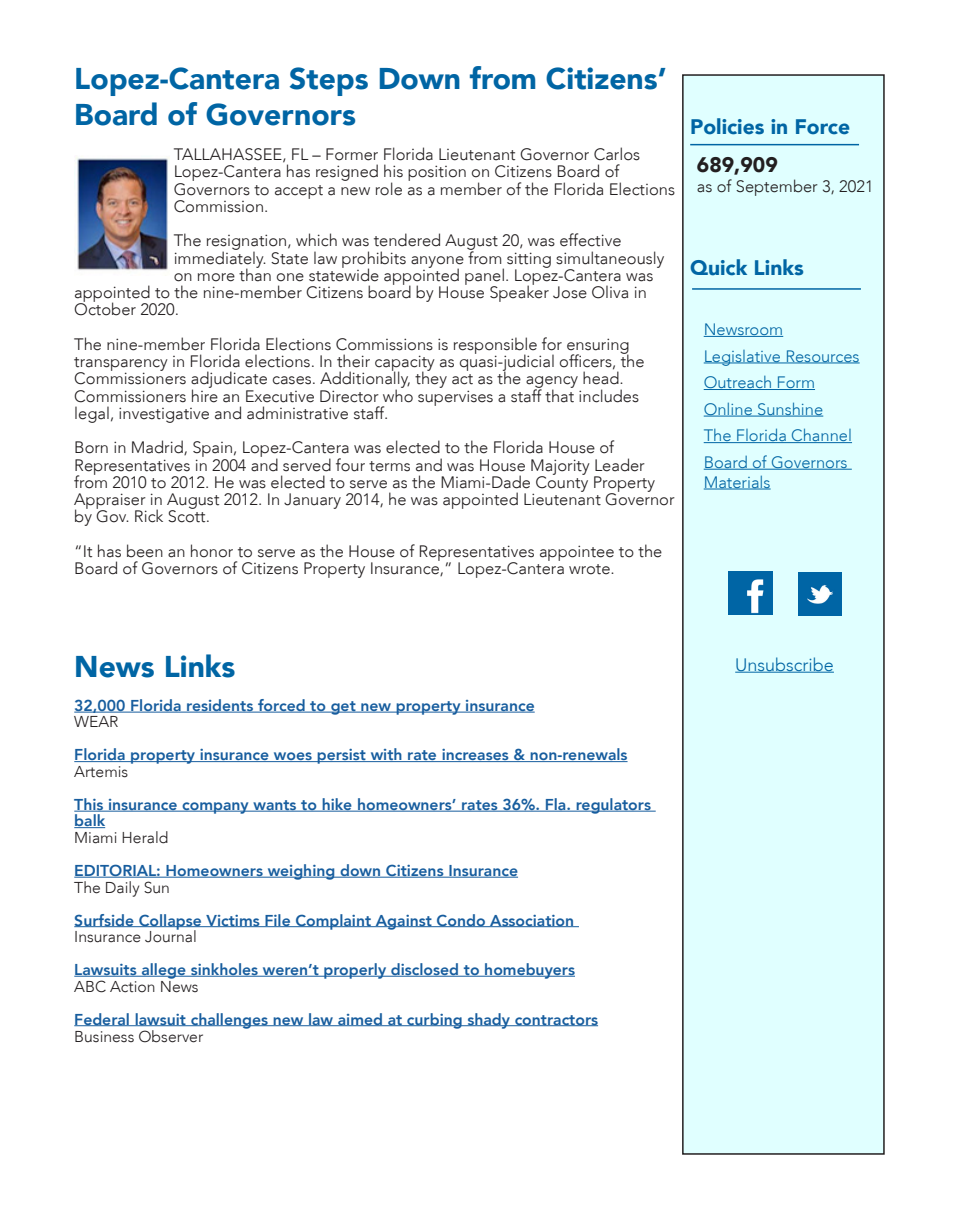
<style>
.page{position:relative;width:959px;height:1229px;background:#fff}
.page>*{position:absolute;margin:0;border:0;box-sizing:border-box;transform-origin:0 0}
.t1{font:900 30px/36px "Avenir LT";color:#0065a4}
.t2{font:900 21px "Avenir LT";color:#0065a4}
.t3{font:900 21px "Avenir LT";color:#231f20}
.t4{font:300 18px "Avenir LT";color:#0065a4}
.t5{font:300 16.5px/17.2px "Avenir LT";color:#231f20}
.t6{font:300 16.5px/19.8px "Avenir LT";color:#0065a4}
.t7{font:800 15.75px/16.5px "Avenir LT";color:#175d9e}
.t8{font:300 15.75px "Avenir LT";color:#231f20}
</style>
<div class="page">
<div style="left:682px;top:75px;width:202px;height:1079px;background:#e0ffff"></div>
<div style="left:682px;top:74px;width:202px;height:1080px;border:2px solid #231f20"></div>
<img style="left:75px;top:157px;width:94px;height:114px">
<hr style="left:74px;top:711px;width:460px;height:1px;background:#175d9e">
<hr style="left:74px;top:761px;width:553px;height:1px;background:#175d9e">
<hr style="left:74px;top:810px;width:581px;height:1px;background:#175d9e">
<hr style="left:74px;top:827px;width:31px;height:1px;background:#175d9e">
<hr style="left:74px;top:876px;width:444px;height:1px;background:#175d9e">
<hr style="left:74px;top:926px;width:505px;height:1px;background:#175d9e">
<hr style="left:74px;top:975px;width:501px;height:1px;background:#175d9e">
<hr style="left:74px;top:1025px;width:524px;height:1px;background:#175d9e">
<hr style="left:690px;top:144px;width:169px;height:1px;background:#0065a4">
<hr style="left:692px;top:288px;width:168px;height:2px;background:#0065a4">
<hr style="left:703px;top:336px;width:80px;height:1px;background:#0065a4">
<hr style="left:703px;top:362px;width:156px;height:1px;background:#0065a4">
<hr style="left:703px;top:389px;width:112px;height:1px;background:#0065a4">
<hr style="left:703px;top:415px;width:120px;height:1px;background:#0065a4">
<hr style="left:703px;top:442px;width:149px;height:1px;background:#0065a4">
<hr style="left:703px;top:469px;width:148px;height:1px;background:#0065a4">
<hr style="left:703px;top:488px;width:67px;height:1px;background:#0065a4">
<hr style="left:735px;top:671px;width:98px;height:1px;background:#0065a4">
<img style="left:798px;top:572px;width:43px;height:44px">
<img style="left:729px;top:571px;width:43px;height:43px">
<p class="t1" style="left:74px;top:61px;width:594px">Lopez-Cantera Steps Down from Citizens’<br>Board of Governors</p>
<p class="t5" style="left:174px;top:146px;width:503px">TALLAHASSEE, FL – Former Florida Lieutenant Governor Carlos Lopez-Cantera has resigned his position on Citizens Board of Governors to accept a new role as a member of the Florida Elections Commission.</p>
<p class="t5" style="left:174px;top:232px;width:449px">The resignation, which was tendered August 20, was effective</p>
<p class="t5" style="left:174px;top:249px;width:492px">immediately. State law prohibits anyone from sitting simultaneously</p>
<p class="t5" style="left:174px;top:266px;width:481px">on more than one statewide appointed panel. Lopez-Cantera was</p>
<p class="t5" style="left:74px;top:284px;width:574px">appointed to the nine-member Citizens board by House Speaker Jose Oliva in</p>
<p class="t5" style="left:74px;top:301px;width:106px">October 2020.</p>
<p class="t5" style="left:74px;top:335px;width:572px">The nine-member Florida Elections Commissions is responsible for ensuring transparency in Florida elections. In their capacity as quasi-judicial officers, the Commissioners adjudicate cases. Additionally, they act as the agency head.<br>Commissioners hire an Executive Director who supervises a staff that includes legal, investigative and administrative staff.</p>
<p class="t5" style="left:74px;top:439px;width:602px">Born in Madrid, Spain, Lopez-Cantera was elected to the Florida House of Representatives in 2004 and served four terms and was House Majority Leader from 2010 to 2012. He was elected to serve as the Miami-Dade County Property Appraiser in August 2012. In January 2014, he was appointed Lieutenant Governor by Gov. Rick Scott.</p>
<p class="t5" style="left:74px;top:542px;width:589px">“It has been an honor to serve as the House of Representatives appointee to the<br>Board of Governors of Citizens Property Insurance,” Lopez-Cantera wrote.</p>
<p class="t2" style="left:690px;top:114px;width:161px">Policies in Force</p>
<p class="t3" style="left:697px;top:152px;width:82px">689,909</p>
<p class="t5" style="left:697px;top:178px;width:178px">as of September 3, 2021</p>
<p class="t2" style="left:690px;top:255px;width:115px">Quick Links</p>
<p class="t6" style="left:703px;top:319px;width:81px">Newsroom</p>
<p class="t6" style="left:703px;top:346px;width:157px">Legislative Resources</p>
<p class="t6" style="left:703px;top:373px;width:113px">Outreach Form</p>
<p class="t6" style="left:703px;top:399px;width:121px">Online Sunshine</p>
<p class="t6" style="left:703px;top:426px;width:150px">The Florida Channel</p>
<p class="t6" style="left:703px;top:452px;width:145px">Board of Governors<br>Materials</p>
<p class="t1" style="left:74px;top:648px;width:163px">News Links</p>
<p class="t7" style="left:74px;top:697px;width:462px">32,000 Florida residents forced to get new property insurance</p>
<p class="t8" style="left:74px;top:712px;width:46px">WEAR</p>
<p class="t7" style="left:74px;top:746px;width:554px">Florida property insurance woes persist with rate increases &amp; non-renewals</p>
<p class="t8" style="left:74px;top:762px;width:55px">Artemis</p>
<p class="t7" style="left:74px;top:796px;width:578px">This insurance company wants to hike homeowners’ rates 36%. Fla. regulators balk</p>
<p class="t8" style="left:74px;top:828px;width:96px">Miami Herald</p>
<p class="t7" style="left:74px;top:862px;width:445px">EDITORIAL: Homeowners weighing down Citizens Insurance</p>
<p class="t8" style="left:74px;top:877px;width:97px">The Daily Sun</p>
<p class="t7" style="left:74px;top:911px;width:501px">Surfside Collapse Victims File Complaint Against Condo Association</p>
<p class="t8" style="left:74px;top:927px;width:124px">Insurance Journal</p>
<p class="t7" style="left:74px;top:961px;width:502px">Lawsuits allege sinkholes weren’t properly disclosed to homebuyers</p>
<p class="t8" style="left:74px;top:976px;width:126px">ABC Action News</p>
<p class="t7" style="left:74px;top:1010px;width:525px">Federal lawsuit challenges new law aimed at curbing shady contractors</p>
<p class="t8" style="left:74px;top:1027px;width:130px">Business Observer</p>
<p class="t4" style="left:735px;top:654px;width:100px">Unsubscribe</p>
</div>
